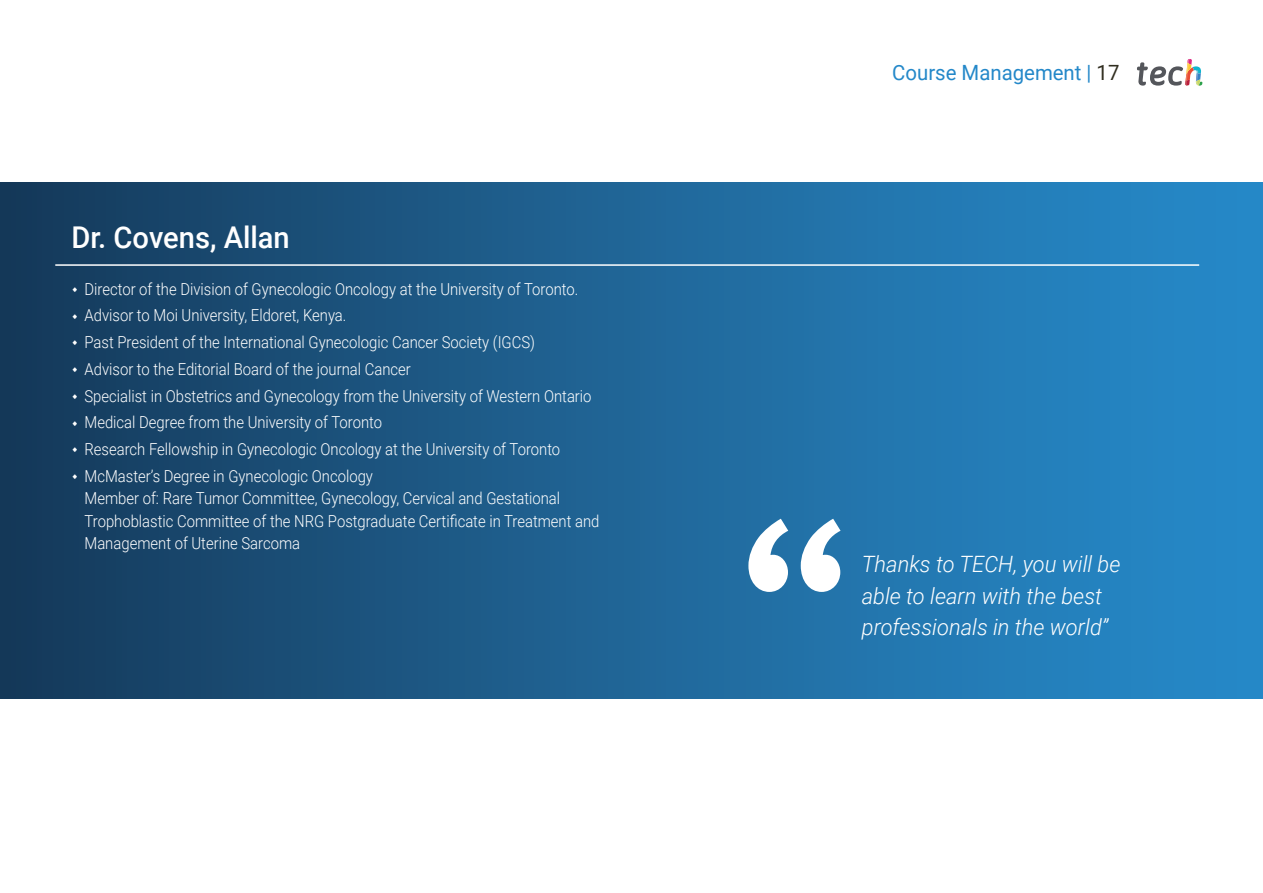
<style>
.page{position:relative;width:1263px;height:893px;background:#fff}
.page>*{position:absolute;margin:0;border:0;box-sizing:border-box;transform-origin:0 0}
.t1{font:500 30px "Roboto";color:#fff}
.t2{font:italic 300 22.5px/31.5px "Roboto";color:#fff}
.t3{font:21px "Roboto";color:#2488c9}
.t4{font:300 16.5px/26.7px "Roboto";color:#fff;scale:.9 1}
.s1{color:#312e20}
</style>
<div class="page">
<div style="left:0;top:182px;width:1263px;height:516px;background:linear-gradient(to right,#163a5c,#288ecf)"></div>
<svg style="left:748px;top:519px;width:92px;height:73px"></svg>
<hr style="left:55px;top:264px;width:1144px;height:2px;background:#fff">
<svg style="left:1137px;top:59px;width:65px;height:27px"></svg>
<svg style="left:73px;top:287px;width:4px;height:5px"></svg>
<svg style="left:73px;top:314px;width:4px;height:5px"></svg>
<svg style="left:73px;top:340px;width:4px;height:5px"></svg>
<svg style="left:73px;top:367px;width:4px;height:5px"></svg>
<svg style="left:73px;top:394px;width:4px;height:5px"></svg>
<svg style="left:73px;top:421px;width:4px;height:5px"></svg>
<svg style="left:73px;top:447px;width:4px;height:5px"></svg>
<svg style="left:73px;top:474px;width:4px;height:5px"></svg>
<h1 class="t1" style="left:71px;top:216px;width:220px">Dr. Covens, Allan</h1>
<p class="t4" style="left:85px;top:275px;width:565px">Director of the Division of Gynecologic Oncology at the University of Toronto.<br>Advisor to Moi University, Eldoret, Kenya.<br>Past President of the International Gynecologic Cancer Society (IGCS)<br>Advisor to the Editorial Board of the journal Cancer<br>Specialist in Obstetrics and Gynecology from the University of Western Ontario Medical Degree from the University of Toronto<br>Research Fellowship in Gynecologic Oncology at the University of Toronto McMaster’s Degree in Gynecologic Oncology</p>
<p class="t4" style="left:85px;top:487px;width:574px;line-height:22.5px">Member of: Rare Tumor Committee, Gynecology, Cervical and Gestational<br>Trophoblastic Committee of the NRG Postgraduate Certificate in Treatment and<br>Management of Uterine Sarcoma</p>
<p class="t3" style="left:892px;top:57px;width:229px">Course Management | <span class="s1">17</span></p>
<h2 class="t2" style="left:862px;top:548px;width:260px">Thanks to TECH, you will be able to learn with the best professionals in the world”</h2>
</div>
